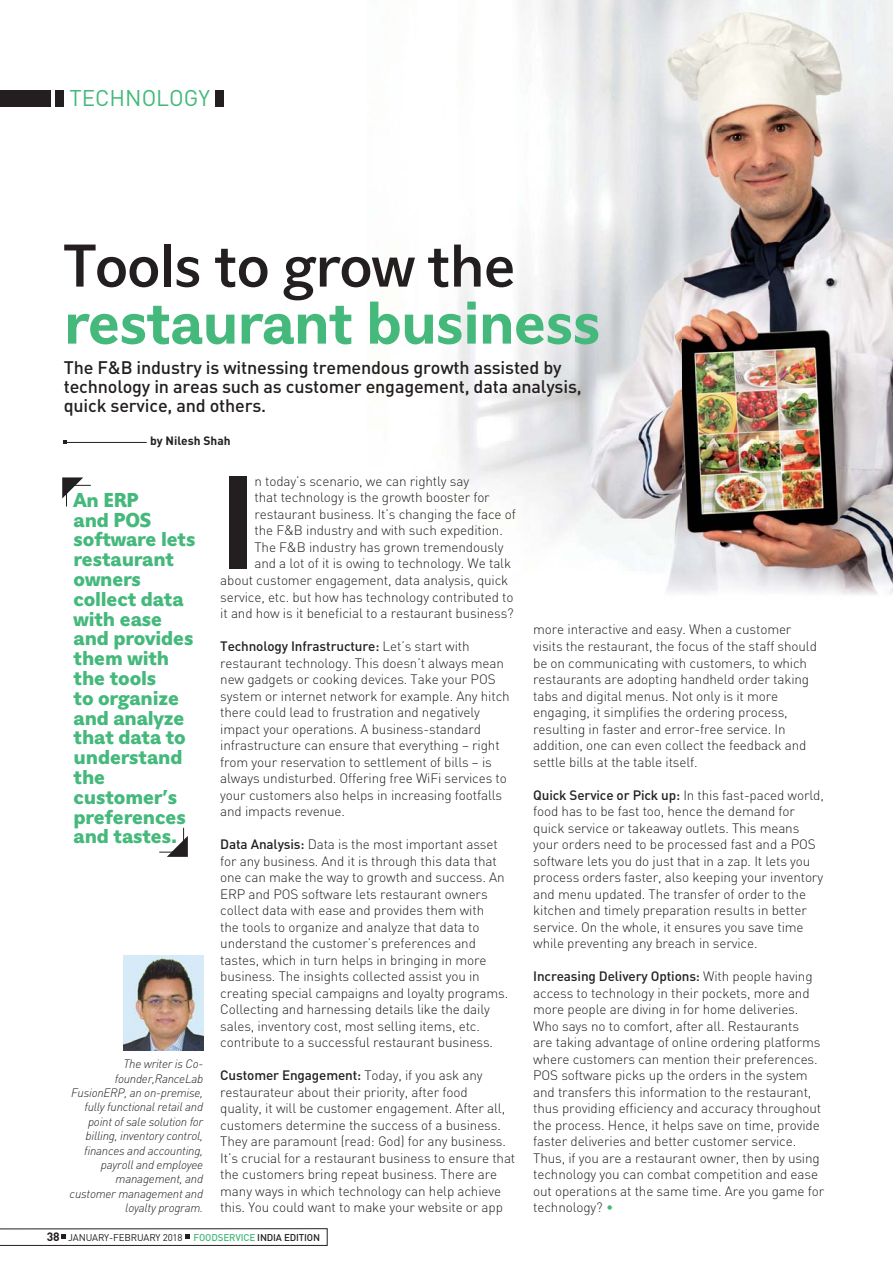
<style>
.page{position:relative;width:893px;height:1276px;background:#fff}
.page>*{position:absolute;margin:0;border:0;box-sizing:border-box;transform-origin:0 0}
.t1{font:700 127.8px "Trade Gothic";color:#231f20}
.t2{font:700 63px "Eau Naturelle Sans";letter-spacing:-.02em;color:#44b97b}
.t3{font:500 63px "Eau Naturelle Sans";letter-spacing:-.02em;color:#231f20}
.t4{font:22.5px "DIN";color:#44b97b}
.t5{font:800 21px/19.8px "Eau Naturelle Sans";letter-spacing:-.01em;color:#44b97b}
.t6{font:500 18px/18.8px "DIN";letter-spacing:-.01em;color:#231f20}
.t7{font:300 13.5px/16.5px "DIN";letter-spacing:-.01em;color:#231f20}
.t8{font:italic 300 12px/14.4px "DIN";letter-spacing:-.02em;color:#231f20;text-align:right}
.t9{font:700 12px "DIN";color:#231f20}
.t10{font:9.75px "DIN";letter-spacing:-.015em;color:#231f20}
.s1{font-weight:500}
.s2{font-weight:700;font-size:12px}
.s3{font-weight:500;color:#44b97b}
.s4{color:#44b97b}
</style>
<div class="page">
<div style="left:55px;top:90px;width:9px;height:16px;background:#231f20"></div>
<div style="left:0;top:90px;width:50px;height:16px;background:#231f20"></div>
<div style="left:216px;top:90px;width:8px;height:16px;background:#231f20"></div>
<svg style="left:0;top:1228px;width:327px;height:17px"></svg>
<svg style="left:62px;top:477px;width:29px;height:30px"></svg>
<svg style="left:159px;top:827px;width:29px;height:30px"></svg>
<img style="left:458px;top:0;width:435px;height:595px">
<hr style="left:65px;top:442px;width:82px;height:1px;background:#231f20">
<img style="left:124px;top:956px;width:79px;height:95px">
<h3 class="t4" style="left:69px;top:90px;width:142px">TECHNOLOGY</h3>
<h2 class="t3" style="left:64px;top:242px;width:454px">Tools to grow the</h2>
<h2 class="t2" style="left:64px;top:299px;width:539px">restaurant business</h2>
<h3 class="t6" style="left:64px;top:360px;width:519px">The F&amp;B industry is witnessing tremendous growth assisted by technology in areas such as customer engagement, data analysis, quick service, and others.</h3>
<p class="t9" style="left:150px;top:436px;width:82px">by Nilesh Shah</p>
<h3 class="t5" style="left:74px;top:492px;width:124px">An ERP<br>and POS software lets restaurant owners collect data with ease and provides them with the tools<br>to organize and analyze that data to understand the customer’s preferences and tastes.</h3>
<p class="t8" style="left:70px;top:1058px;width:135px">The writer is Co&shy;founder,RanceLab<br>FusionERP, an on-premise, fully functional retail and point of sale solution for billing, inventory control, finances and accounting, payroll and employee management, and customer management and loyalty program.</p>
<h1 class="t1" style="left:220px;top:476px;width:37px">I</h1>
<p class="t7" style="left:254px;top:474px;width:216px">n today’s scenario, we can rightly say</p>
<p class="t7" style="left:254px;top:491px;width:237px">that technology is the growth booster for</p>
<p class="t7" style="left:254px;top:507px;width:263px">restaurant business. It’s changing the face of</p>
<p class="t7" style="left:254px;top:524px;width:250px">the F&amp;B industry and with such expedition.</p>
<p class="t7" style="left:254px;top:540px;width:251px">The F&amp;B industry has grown tremendously</p>
<p class="t7" style="left:254px;top:557px;width:258px">and a lot of it is owing to technology. We talk</p>
<p class="t7" style="left:220px;top:573px;width:290px">about customer engagement, data analysis, quick</p>
<p class="t7" style="left:220px;top:590px;width:295px">service, etc. but how has technology contributed to</p>
<p class="t7" style="left:220px;top:606px;width:295px">it and how is it beneficial to a restaurant business?</p>
<p class="t7" style="left:220px;top:639px;width:291px"><span class="s1">Technology Infrastructure:</span> Let’s start with restaurant technology. This doesn’t always mean new gadgets or cooking devices. Take your POS system or internet network for example. Any hitch there could lead to frustration and negatively impact your operations. A business-standard infrastructure can ensure that everything – right from your reservation to settlement of bills – is always undisturbed. Offering free WiFi services to your customers also helps in increasing footfalls and impacts revenue.</p>
<p class="t7" style="left:220px;top:837px;width:290px"><span class="s1">Data Analysis:</span> Data is the most important asset for any business. And it is through this data that one can make the way to growth and success. An ERP and POS software lets restaurant owners collect data with ease and provides them with<br>the tools to organize and analyze that data to understand the customer’s preferences and tastes, which in turn helps in bringing in more business. The insights collected assist you in creating special campaigns and loyalty programs.<br>Collecting and harnessing details like the daily sales, inventory cost, most selling items, etc. contribute to a successful restaurant business.</p>
<p class="t7" style="left:220px;top:1068px;width:297px"><span class="s1">Customer Engagement:</span> Today, if you ask any restaurateur about their priority, after food<br>quality, it will be customer engagement. After all, customers determine the success of a business.<br>They are paramount (read: God) for any business.<br>It’s crucial for a restaurant business to ensure that the customers bring repeat business. There are many ways in which technology can help achieve this. You could want to make your website or app</p>
<p class="t10" style="left:47px;top:1234px;width:275px"><span class="s2">38</span> JANUARY-FEBRUARY 2018 <span class="s3">FOODSERVICE</span> <span class="s1">INDIA EDITION</span></p>
<p class="t7" style="left:533px;top:623px;width:285px">more interactive and easy. When a customer visits the restaurant, the focus of the staff should be on communicating with customers, to which restaurants are adopting handheld order taking tabs and digital menus. Not only is it more engaging, it simplifies the ordering process, resulting in faster and error-free service. In addition, one can even collect the feedback and settle bills at the table itself.</p>
<p class="t7" style="left:533px;top:788px;width:292px"><span class="s1">Quick Service or Pick up:</span> In this fast-paced world, food has to be fast too, hence the demand for quick service or takeaway outlets. This means your orders need to be processed fast and a POS software lets you do just that in a zap. It lets you process orders faster, also keeping your inventory and menu updated. The transfer of order to the kitchen and timely preparation results in better service. On the whole, it ensures you save time while preventing any breach in service.</p>
<p class="t7" style="left:533px;top:969px;width:293px"><span class="s1">Increasing Delivery Options:</span> With people having access to technology in their pockets, more and more people are diving in for home deliveries.<br>Who says no to comfort, after all. Restaurants<br>are taking advantage of online ordering platforms where customers can mention their preferences.<br>POS software picks up the orders in the system and transfers this information to the restaurant, thus providing efficiency and accuracy throughout the process. Hence, it helps save on time, provide faster deliveries and better customer service.<br>Thus, if you are a restaurant owner, then by using technology you can combat competition and ease out operations at the same time. Are you game for technology? <span class="s4">•</span></p>
</div>
